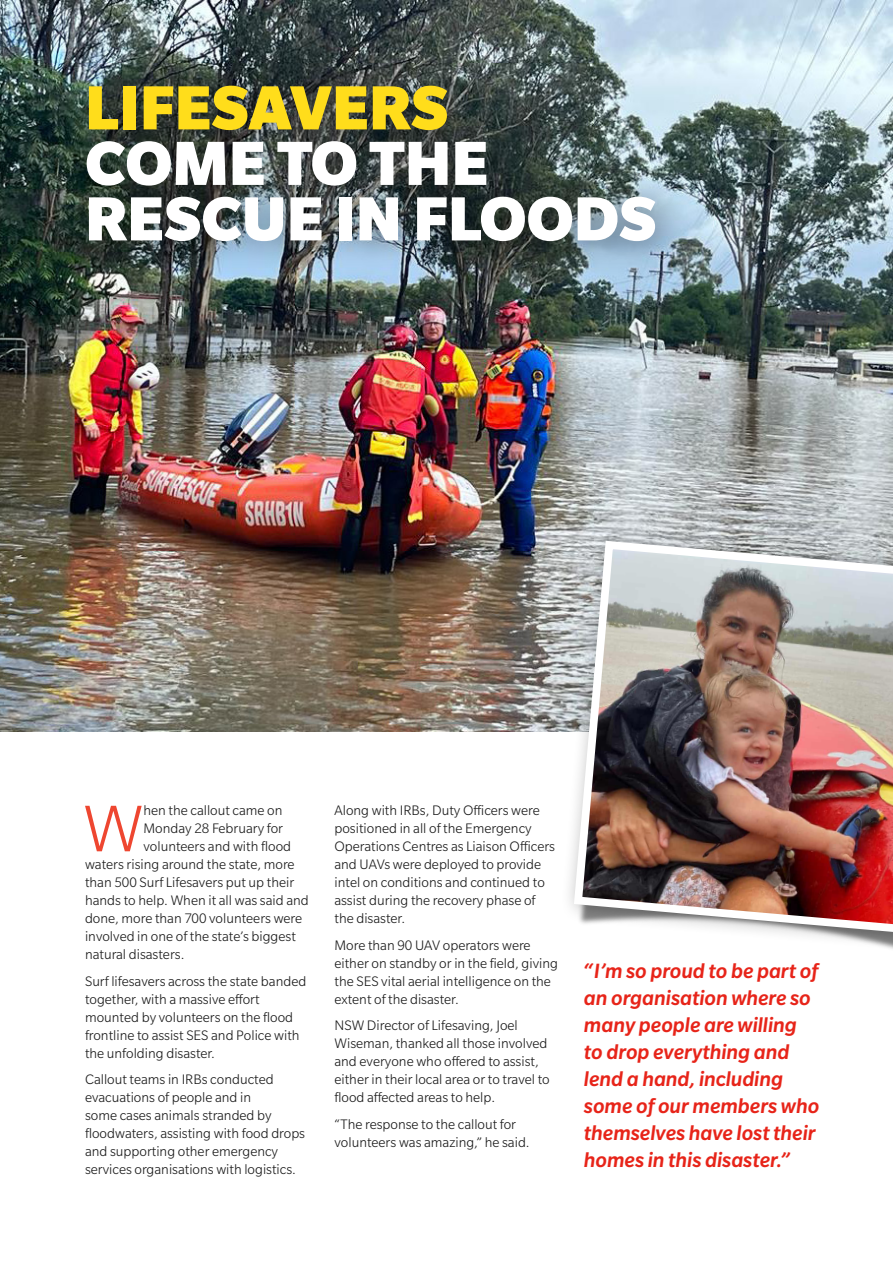
<style>
.page{position:relative;width:893px;height:1263px;background:#fff}
.page>*{position:absolute;margin:0;border:0;box-sizing:border-box;transform-origin:0 0}
.Body{font:300 71.7px "Slate Std";color:#ee4630}
.t1{font:900 67.8px/55.5px "Slate Std";color:#fff}
.Body-2{font:italic 500 22.5px/27px "Slate Std";color:#e72419}
.Body-3{font:300 15px/18px "Slate Std";color:#1a1a1a}
.s1{color:#ffdd1b}
</style>
<div class="page">
<img style="left:0;top:0;width:893px;height:731px">
<div style="left:59px;top:57px;width:632px;height:221px;background:#000;opacity:.5"></div>
<div style="left:560px;top:527px;width:333px;height:426px;background:#000;opacity:.3"></div>
<img style="left:570px;top:537px;width:323px;height:401px">
<p class="t1" style="left:85px;top:79px;width:573px"><span class="s1">LIFESAVERS<br></span>COME TO THE<br>RESCUE IN FLOODS</p>
<p class="Body" style="left:83px;top:792px;width:62px">W</p>
<p class="Body-3" style="left:143px;top:801px;width:141px">hen the callout came on</p>
<p class="Body-3" style="left:143px;top:819px;width:141px">Monday 28 February for</p>
<p class="Body-3" style="left:143px;top:837px;width:149px">volunteers and with flood</p>
<p class="Body-3" style="left:85px;top:855px;width:211px">waters rising around the state, more</p>
<p class="Body-3" style="left:85px;top:873px;width:211px">than 500 Surf Lifesavers put up their</p>
<p class="Body-3" style="left:85px;top:891px;width:225px">hands to help. When it all was said and</p>
<p class="Body-3" style="left:85px;top:909px;width:219px">done, more than 700 volunteers were</p>
<p class="Body-3" style="left:85px;top:927px;width:212px">involved in one of the state’s biggest</p>
<p class="Body-3" style="left:85px;top:945px;width:101px">natural disasters.</p>
<p class="Body-3" style="left:85px;top:972px;width:223px">Surf lifesavers across the state banded together, with a massive effort mounted by volunteers on the flood frontline to assist SES and Police with the unfolding disaster.</p>
<p class="Body-3" style="left:85px;top:1070px;width:222px">Callout teams in IRBs conducted evacuations of people and in<br>some cases animals stranded by floodwaters, assisting with food drops and supporting other emergency services organisations with logistics.</p>
<p class="Body-3" style="left:334px;top:801px;width:222px">Along with IRBs, Duty Officers were positioned in all of the Emergency<br>Operations Centres as Liaison Officers and UAVs were deployed to provide intel on conditions and continued to assist during the recovery phase of the disaster.</p>
<p class="Body-3" style="left:334px;top:936px;width:225px">More than 90 UAV operators were either on standby or in the field, giving the SES vital aerial intelligence on the extent of the disaster.</p>
<p class="Body-3" style="left:334px;top:1016px;width:217px">NSW Director of Lifesaving, Joel Wiseman, thanked all those involved and everyone who offered to assist, either in their local area or to travel to flood affected areas to help.</p>
<p class="Body-3" style="left:334px;top:1115px;width:197px">“The response to the callout for volunteers was amazing,” he said.</p>
<p class="Body-2" style="left:584px;top:957px;width:237px">“I’m so proud to be part of an organisation where so many people are willing to drop everything and lend a hand, including some of our members who themselves have lost their homes in this disaster.”</p>
</div>
